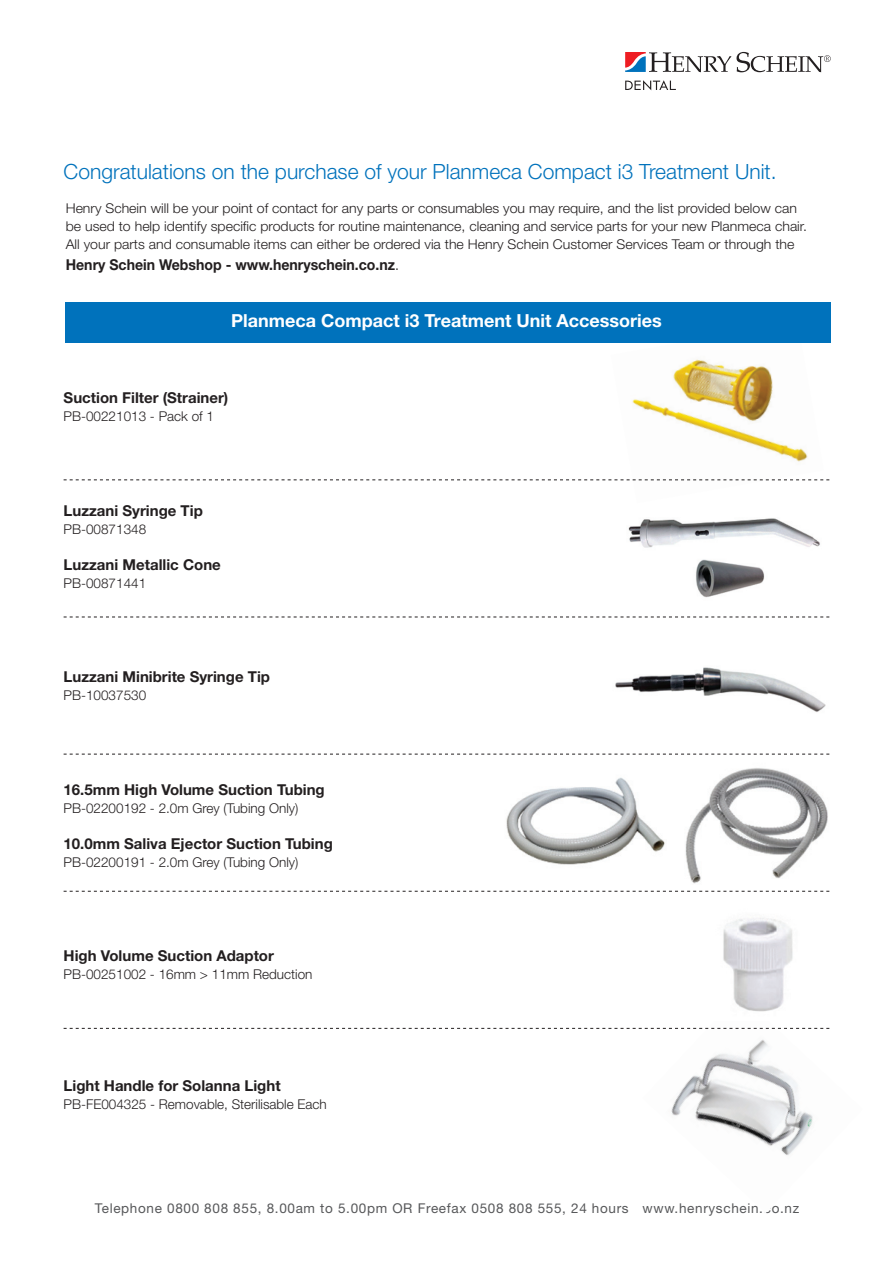
<style>
.page{position:relative;width:893px;height:1263px;background:#fff}
.page>*{position:absolute;margin:0;border:0;box-sizing:border-box;transform-origin:0 0}
.t1{font:300 21px "Helvetica Neue LT Std";color:#0072bc}
.t2{font:700 18px "Helvetica Neue LT Std";color:#fff}
.t3{font:700 15px "Helvetica Neue LT Std";color:#231f20}
.t4{font:700 15px "Helvetica Neue LT Std";color:#231f20;scale:.94 1}
.t5{font:700 15px "Helvetica Neue LT Std";color:#242021}
.t6{font:300 13.5px/18px "Helvetica Neue LT Std";color:#231f20;scale:1.04 1}
.t7{font:300 13.5px "Helvetica Neue LT Std";color:#231f20}
.t8{font:13.5px "Helvetica Neue LT Std";letter-spacing:.05em;color:#57585a}
.t9{font:300 13.5px "Helvetica Neue LT Std";color:#242021}
.s1{font-weight:300}
</style>
<div class="page">
<img style="left:645px;top:1027px;width:185px;height:128px">
<img style="left:723px;top:918px;width:70px;height:94px">
<img style="left:506px;top:777px;width:159px;height:88px">
<img style="left:669px;top:768px;width:161px;height:124px">
<img style="left:628px;top:518px;width:192px;height:80px">
<img style="left:610px;top:342px;width:214px;height:139px">
<svg style="left:625px;top:52px;width:205px;height:20px"></svg>
<svg style="left:625px;top:80px;width:51px;height:10px"></svg>
<div style="left:65px;top:302px;width:765px;height:40px;background:#0072bc"></div>
<svg style="left:64px;top:479px;width:765px;height:1px"></svg>
<svg style="left:64px;top:617px;width:765px;height:1px"></svg>
<svg style="left:64px;top:754px;width:765px;height:1px"></svg>
<svg style="left:64px;top:891px;width:765px;height:1px"></svg>
<svg style="left:64px;top:1028px;width:765px;height:1px"></svg>
<img style="left:615px;top:667px;width:211px;height:45px">
<h1 class="t1" style="left:64px;top:164px;width:714px">Congratulations on the purchase of your Planmeca Compact i3 Treatment Unit.</h1>
<p class="t6" style="left:66px;top:200px;width:714px">Henry Schein will be your point of contact for any parts or consumables you may require, and the list provided below can be used to help identify specific products for routine maintenance, cleaning and service parts for your new Planmeca chair.<br>All your parts and consumable items can either be ordered via the Henry Schein Customer Services Team or through the</p>
<p class="t4" style="left:66px;top:259px;width:356px">Henry Schein Webshop - www.henryschein.co.nz<span class="s1">.</span></p>
<h2 class="t2" style="left:231px;top:314px;width:432px">Planmeca Compact i3 Treatment Unit Accessories</h2>
<p class="t5" style="left:64px;top:392px;width:166px">Suction Filter (Strainer)</p>
<p class="t9" style="left:64px;top:411px;width:152px">PB-00221013 - Pack of 1</p>
<p class="t3" style="left:64px;top:505px;width:141px">Luzzani Syringe Tip</p>
<p class="t7" style="left:64px;top:524px;width:84px">PB-00871348</p>
<p class="t3" style="left:64px;top:559px;width:159px">Luzzani Metallic Cone</p>
<p class="t7" style="left:64px;top:578px;width:84px">PB-00871441</p>
<p class="t3" style="left:64px;top:671px;width:208px">Luzzani Minibrite Syringe Tip</p>
<p class="t7" style="left:64px;top:690px;width:84px">PB-10037530</p>
<p class="t3" style="left:64px;top:784px;width:263px">16.5mm High Volume Suction Tubing</p>
<p class="t7" style="left:64px;top:803px;width:236px">PB-02200192 - 2.0m Grey (Tubing Only)</p>
<p class="t3" style="left:64px;top:838px;width:271px">10.0mm Saliva Ejector Suction Tubing</p>
<p class="t7" style="left:64px;top:857px;width:236px">PB-02200191 - 2.0m Grey (Tubing Only)</p>
<p class="t3" style="left:64px;top:950px;width:212px">High Volume Suction Adaptor</p>
<p class="t7" style="left:64px;top:969px;width:250px">PB-00251002 - 16mm &gt; 11mm Reduction</p>
<p class="t3" style="left:64px;top:1080px;width:218px">Light Handle for Solanna Light</p>
<p class="t7" style="left:64px;top:1099px;width:265px">PB-FE004325 - Removable, Sterilisable Each</p>
<p class="t8" style="left:95px;top:1203px;width:705px">Telephone 0800 808 855, 8.00am to 5.00pm OR Freefax 0508 808 555, 24 hours www.henryschein.co.nz</p>
</div>
